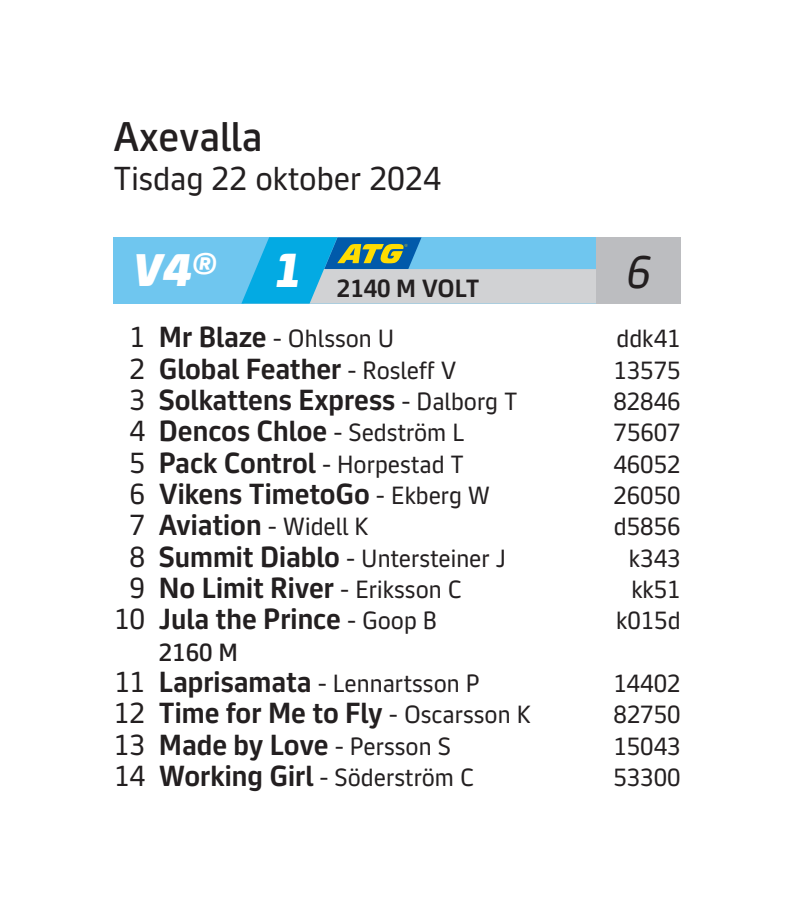
<style>
.page{position:relative;width:794px;height:908px;background:#fff}
.page>*{position:absolute;margin:0;border:0;box-sizing:border-box;transform-origin:0 0}
.t1{font:46px "ATG Rubrik";color:#fff}
.t2{font:44px "ATG Rubrik";color:#fff}
.t3{font:italic 44px "ATG Text";color:#231f20}
.t4{font:500 40px "ATG Text";color:#231f20}
.t5{font:32px "ATG Text";color:#231f20}
.HorseAndRider{font:700 28px "ATG Text";color:#231f20}
.S_REKORD{font:28px "ATG Text";letter-spacing:-.01em;color:#231f20}
.HorseAndRider-2{font:24px "ATG Text";color:#231f20}
.S_REKORD-2{font:24px "ATG Text";color:#231f20}
.t6{font:700 24px "ATG Text";color:#231f20}
.Distance{font:500 24px "ATG Text";color:#231f20}
.s1{font-weight:700;font-size:28px}
.s2{font-weight:400;font-size:24px}
</style>
<div class="page">
<div style="left:595px;top:237px;width:85px;height:66px;background:#bcbdc0"></div>
<svg style="left:113px;top:237px;width:483px;height:66px;background:#79bfdb"></svg>
<p class="t4" style="left:113px;top:113px;width:151px">Axevalla</p>
<p class="t5" style="left:113px;top:159px;width:329px">Tisdag 22 oktober 2024</p>
<p class="t2" style="left:134px;top:244px;width:83px">V4®</p>
<p class="t1" style="left:277px;top:243px;width:25px">1</p>
<p class="t6" style="left:337px;top:274px;width:144px">2140 M VOLT</p>
<p class="t3" style="left:626px;top:246px;width:26px">6</p>
<p class="S_REKORD" style="left:129px;top:320px;width:17px">1</p>
<p class="HorseAndRider-2" style="left:159px;top:324px;width:237px"><span class="s1">Mr Blaze</span> - Ohlsson U</p>
<p class="S_REKORD-2" style="left:616px;top:324px;width:65px">ddk41</p>
<p class="S_REKORD" style="left:129px;top:352px;width:17px">2</p>
<p class="HorseAndRider" style="left:159px;top:351px;width:299px">Global Feather <span class="s2">- Rosleff V</span></p>
<p class="S_REKORD-2" style="left:613px;top:356px;width:69px">13575</p>
<p class="S_REKORD" style="left:129px;top:383px;width:17px">3</p>
<p class="HorseAndRider" style="left:159px;top:383px;width:360px">Solkattens Express <span class="s2">- Dalborg T</span></p>
<p class="S_REKORD-2" style="left:613px;top:387px;width:69px">82846</p>
<p class="S_REKORD" style="left:129px;top:414px;width:17px">4</p>
<p class="HorseAndRider" style="left:159px;top:414px;width:307px">Dencos Chloe <span class="s2">- Sedström L</span></p>
<p class="S_REKORD-2" style="left:613px;top:418px;width:68px">75607</p>
<p class="S_REKORD" style="left:129px;top:446px;width:17px">5</p>
<p class="HorseAndRider" style="left:159px;top:445px;width:307px">Pack Control <span class="s2">- Horpestad T</span></p>
<p class="S_REKORD-2" style="left:613px;top:449px;width:69px">46052</p>
<p class="S_REKORD" style="left:129px;top:477px;width:17px">6</p>
<p class="HorseAndRider" style="left:159px;top:477px;width:333px">Vikens TimetoGo <span class="s2">- Ekberg W</span></p>
<p class="S_REKORD-2" style="left:613px;top:481px;width:69px">26050</p>
<p class="S_REKORD" style="left:129px;top:508px;width:17px">7</p>
<p class="HorseAndRider" style="left:159px;top:508px;width:211px">Aviation <span class="s2">- Widell K</span></p>
<p class="S_REKORD-2" style="left:614px;top:512px;width:68px">d5856</p>
<p class="S_REKORD" style="left:129px;top:540px;width:17px">8</p>
<p class="HorseAndRider-2" style="left:159px;top:543px;width:349px"><span class="s1">Summit Diablo</span> - Untersteiner J</p>
<p class="S_REKORD-2" style="left:629px;top:543px;width:53px">k343</p>
<p class="S_REKORD" style="left:129px;top:571px;width:17px">9</p>
<p class="HorseAndRider" style="left:159px;top:570px;width:305px">No Limit River <span class="s2">- Eriksson C</span></p>
<p class="S_REKORD-2" style="left:631px;top:575px;width:51px">kk51</p>
<p class="S_REKORD" style="left:114px;top:602px;width:33px">10</p>
<p class="HorseAndRider" style="left:159px;top:602px;width:280px">Jula the Prince <span class="s2">- Goop B</span></p>
<p class="S_REKORD-2" style="left:616px;top:606px;width:66px">k015d</p>
<p class="Distance" style="left:159px;top:637px;width:81px">2160 M</p>
<p class="S_REKORD" style="left:114px;top:665px;width:32px">11</p>
<p class="HorseAndRider-2" style="left:159px;top:669px;width:322px"><span class="s1">Laprisamata</span> - Lennartsson P</p>
<p class="S_REKORD-2" style="left:613px;top:669px;width:69px">14402</p>
<p class="S_REKORD" style="left:114px;top:696px;width:33px">12</p>
<p class="HorseAndRider" style="left:159px;top:696px;width:374px">Time for Me to Fly <span class="s2">- Oscarsson K</span></p>
<p class="S_REKORD-2" style="left:613px;top:700px;width:68px">82750</p>
<p class="S_REKORD" style="left:114px;top:727px;width:33px">13</p>
<p class="HorseAndRider" style="left:159px;top:727px;width:294px">Made by Love <span class="s2">- Persson S</span></p>
<p class="S_REKORD-2" style="left:613px;top:731px;width:69px">15043</p>
<p class="S_REKORD" style="left:114px;top:759px;width:33px">14</p>
<p class="HorseAndRider-2" style="left:159px;top:762px;width:317px"><span class="s1">Working Girl</span> - Söderström C</p>
<p class="S_REKORD-2" style="left:613px;top:762px;width:69px">53300</p>
</div>
